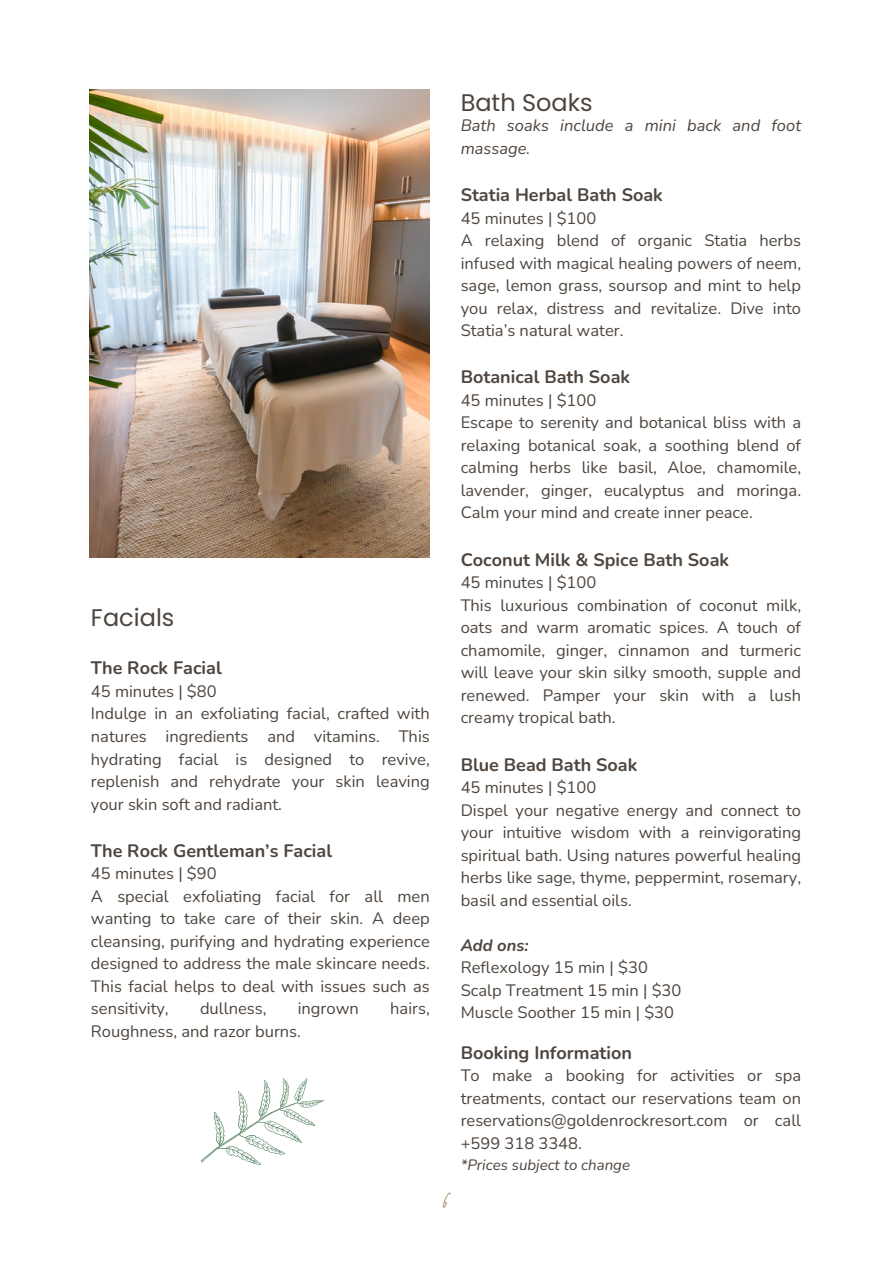
<style>
.page{position:relative;width:894px;height:1264px;background:#fff}
.page>*{position:absolute;margin:0;border:0;box-sizing:border-box;transform-origin:0 0}
.t1{font:47.25px "Moon Time";color:#a29060}
.t2{font:24px "Poppins";color:#4e453e}
.t3{font:700 18px "Nunito";color:#4e453e}
.t4{font:16.5px/22.5px "Nunito";color:#4e453e;text-align:justify}
.t5{font:italic 16.5px/22.5px "Nunito";color:#4e453e}
.t6{font:italic 700 16.5px "Nunito";color:#4e453e}
.t7{font:italic 15px "Nunito";color:#4e453e}
</style>
<div class="page">
<img style="left:89px;top:89px;width:340px;height:468px">
<svg style="left:201px;top:1078px;width:123px;height:87px"></svg>
<p class="t2" style="left:91px;top:601px;width:85px">Facials</p>
<p class="t3" style="left:91px;top:656px;width:132px">The Rock Facial</p>
<p class="t4" style="left:91px;top:680px;width:127px">45 minutes | $80</p>
<p class="t4" style="left:91px;top:702px;width:340px">Indulge in an exfoliating facial, crafted with natures ingredients and vitamins. This hydrating facial is designed to revive, replenish and rehydrate your skin leaving your skin soft and radiant.</p>
<p class="t3" style="left:91px;top:838px;width:242px">The Rock Gentleman’s Facial</p>
<p class="t4" style="left:91px;top:862px;width:127px">45 minutes | $90</p>
<p class="t4" style="left:91px;top:885px;width:340px">A special exfoliating facial for all men wanting to take care of their skin. A deep cleansing, purifying and hydrating experience designed to address the male skincare needs.<br>This facial helps to deal with issues such as sensitivity,</p>
<p class="t4" style="left:200px;top:997px;width:68px">dullness,</p>
<p class="t4" style="left:298px;top:997px;width:63px">ingrown</p>
<p class="t4" style="left:390px;top:997px;width:41px">hairs,</p>
<p class="t4" style="left:91px;top:1020px;width:211px">Roughness, and razor burns.</p>
<p class="t1" style="left:441px;top:1171px;width:13px">6</p>
<h1 class="t2" style="left:460px;top:85px;width:133px">Bath Soaks</h1>
<p class="t5" style="left:460px;top:115px;width:342px">Bath soaks include a mini back and foot massage.</p>
<p class="t3" style="left:460px;top:183px;width:204px">Statia Herbal Bath Soak</p>
<p class="t4" style="left:460px;top:207px;width:137px">45 minutes | $100</p>
<p class="t4" style="left:460px;top:229px;width:342px">A relaxing blend of organic Statia herbs infused with magical healing powers of neem, sage, lemon grass, soursop and mint to help you relax, distress and revitalize. Dive into Statia’s natural water.</p>
<p class="t3" style="left:460px;top:365px;width:171px">Botanical Bath Soak</p>
<p class="t4" style="left:460px;top:389px;width:137px">45 minutes | $100</p>
<h1 class="t4" style="left:460px;top:412px;width:342px">Escape to serenity and botanical bliss with a relaxing botanical soak, a soothing blend of calming herbs like basil, Aloe, chamomile, lavender, ginger, eucalyptus and moringa.<br>Calm your mind and create inner peace.</h1>
<p class="t3" style="left:460px;top:547px;width:270px">Coconut Milk &amp; Spice Bath Soak</p>
<p class="t4" style="left:460px;top:571px;width:137px">45 minutes | $100</p>
<p class="t4" style="left:460px;top:594px;width:342px">This luxurious combination of coconut milk, oats and warm aromatic spices. A touch of chamomile, ginger, cinnamon and turmeric will leave your skin silky smooth, supple and renewed. Pamper your skin with a lush creamy tropical bath.</p>
<p class="t3" style="left:460px;top:752px;width:178px">Blue Bead Bath Soak</p>
<p class="t4" style="left:460px;top:776px;width:137px">45 minutes | $100</p>
<p class="t4" style="left:460px;top:799px;width:342px">Dispel your negative energy and connect to your intuitive wisdom with a reinvigorating spiritual bath. Using natures powerful healing herbs like sage, thyme, peppermint, rosemary, basil and essential oils.</p>
<p class="t6" style="left:460px;top:934px;width:69px">Add ons:</p>
<p class="t4" style="left:460px;top:956px;width:189px">Reflexology 15 min | $30</p>
<p class="t4" style="left:460px;top:979px;width:222px">Scalp Treatment 15 min | $30</p>
<p class="t4" style="left:460px;top:1001px;width:215px">Muscle Soother 15 min | $30</p>
<p class="t3" style="left:460px;top:1040px;width:173px">Booking Information</p>
<p class="t4" style="left:460px;top:1064px;width:342px">To make a booking for activities or spa treatments, contact our reservations team on reservations@goldenrockresort.com or call +599 318 3348.</p>
<p class="t7" style="left:460px;top:1154px;width:171px">*Prices subject to change</p>
</div>
